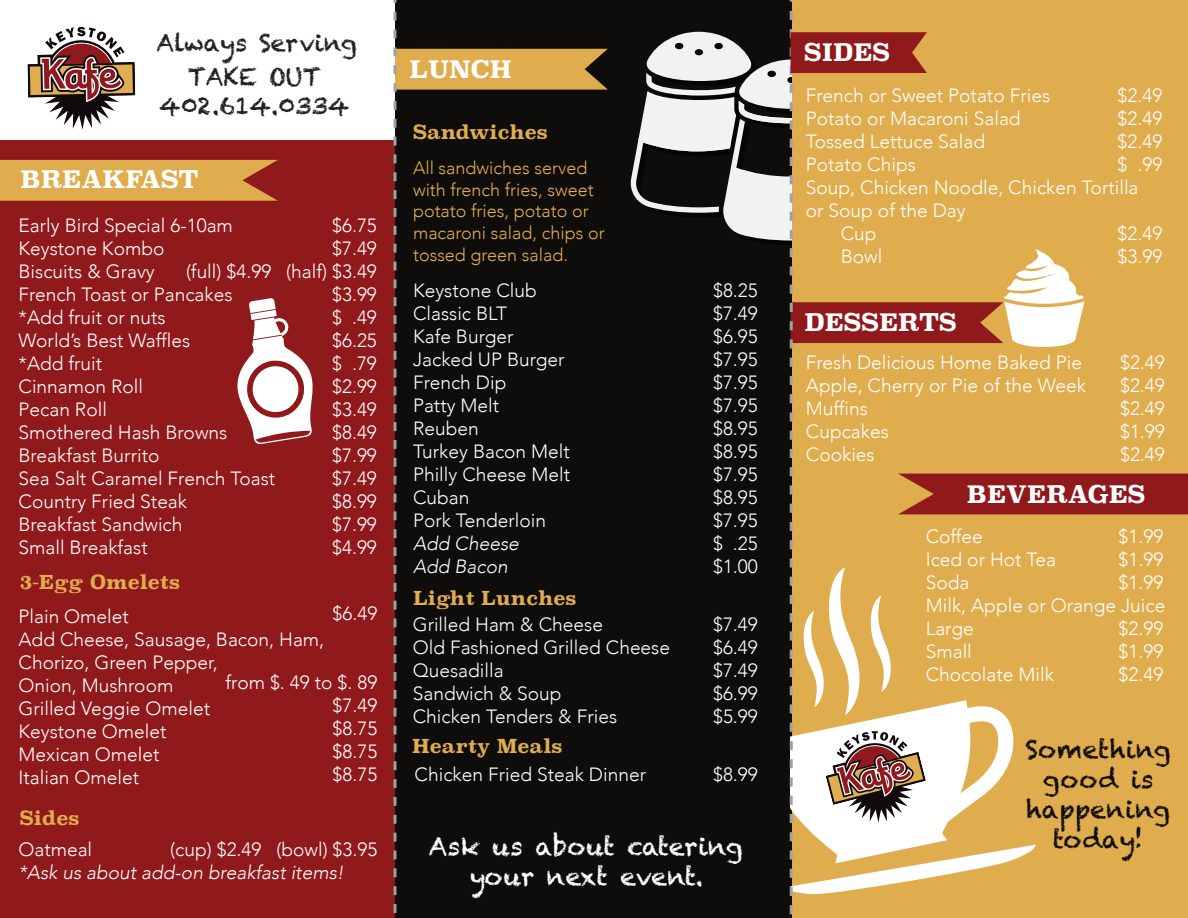
<style>
.page{position:relative;width:1188px;height:918px;background:#fff}
.page>*{position:absolute;margin:0;border:0;box-sizing:border-box;transform-origin:0 0}
.t1{font:25.2px/30.2px "Chalkduster";color:#fff;text-align:center}
.t2{font:25.2px/30.2px "Chalkduster";color:#0f0d0c;text-align:center}
.t3{font:700 24px "Superclarendon";color:#fff}
.t4{font:24px/28.8px "Chalkduster";color:#231f20;text-align:center}
.t5{font:300 19.2px/23px "Avenir";color:#fff}
.t6{font:700 19.2px "Superclarendon";color:#e0ad4e}
.t7{font:italic 300 19.2px/23px "Avenir";color:#fff}
.t8{font:300 18px/21.6px "Avenir";color:#e0ad4e}
</style>
<div class="page">
<div style="left:0;top:141px;width:395px;height:777px;background:#90191c"></div>
<div style="left:395px;top:0;width:397px;height:918px;background:#0f0d0c"></div>
<div style="left:792px;top:0;width:396px;height:918px;background:#e0ad4e"></div>
<svg style="left:27px;top:27px;width:108px;height:103px"></svg>
<svg style="left:237px;top:298px;width:76px;height:146px"></svg>
<svg style="left:394px;top:12px;width:2px;height:9px"></svg>
<svg style="left:394px;top:30px;width:2px;height:8px"></svg>
<svg style="left:394px;top:47px;width:214px;height:45px;background:#c29646"></svg>
<svg style="left:394px;top:101px;width:2px;height:9px"></svg>
<svg style="left:394px;top:119px;width:2px;height:9px"></svg>
<svg style="left:394px;top:137px;width:2px;height:9px"></svg>
<svg style="left:394px;top:154px;width:2px;height:9px"></svg>
<svg style="left:394px;top:172px;width:2px;height:9px"></svg>
<svg style="left:394px;top:190px;width:2px;height:9px"></svg>
<svg style="left:394px;top:208px;width:2px;height:9px"></svg>
<svg style="left:394px;top:226px;width:2px;height:9px"></svg>
<svg style="left:394px;top:244px;width:2px;height:9px"></svg>
<svg style="left:394px;top:262px;width:2px;height:8px"></svg>
<svg style="left:394px;top:279px;width:2px;height:9px"></svg>
<svg style="left:394px;top:297px;width:2px;height:9px"></svg>
<svg style="left:394px;top:315px;width:2px;height:9px"></svg>
<svg style="left:394px;top:333px;width:2px;height:9px"></svg>
<svg style="left:394px;top:351px;width:2px;height:9px"></svg>
<svg style="left:394px;top:369px;width:2px;height:9px"></svg>
<svg style="left:394px;top:386px;width:2px;height:9px"></svg>
<svg style="left:394px;top:404px;width:2px;height:9px"></svg>
<svg style="left:394px;top:422px;width:2px;height:9px"></svg>
<svg style="left:394px;top:440px;width:2px;height:9px"></svg>
<svg style="left:394px;top:458px;width:2px;height:9px"></svg>
<svg style="left:394px;top:476px;width:2px;height:9px"></svg>
<svg style="left:394px;top:494px;width:2px;height:8px"></svg>
<svg style="left:394px;top:511px;width:2px;height:9px"></svg>
<svg style="left:394px;top:529px;width:2px;height:9px"></svg>
<svg style="left:394px;top:547px;width:2px;height:9px"></svg>
<svg style="left:394px;top:565px;width:2px;height:9px"></svg>
<svg style="left:394px;top:583px;width:2px;height:9px"></svg>
<svg style="left:394px;top:601px;width:2px;height:9px"></svg>
<svg style="left:394px;top:618px;width:2px;height:9px"></svg>
<svg style="left:394px;top:636px;width:2px;height:9px"></svg>
<svg style="left:394px;top:654px;width:2px;height:9px"></svg>
<svg style="left:394px;top:672px;width:2px;height:9px"></svg>
<svg style="left:394px;top:690px;width:2px;height:9px"></svg>
<svg style="left:394px;top:708px;width:2px;height:9px"></svg>
<svg style="left:394px;top:726px;width:2px;height:9px"></svg>
<svg style="left:394px;top:743px;width:2px;height:9px"></svg>
<svg style="left:394px;top:761px;width:2px;height:9px"></svg>
<svg style="left:394px;top:779px;width:2px;height:9px"></svg>
<svg style="left:394px;top:797px;width:2px;height:9px"></svg>
<svg style="left:394px;top:815px;width:2px;height:9px"></svg>
<svg style="left:394px;top:833px;width:2px;height:9px"></svg>
<svg style="left:394px;top:851px;width:2px;height:8px"></svg>
<svg style="left:394px;top:868px;width:2px;height:9px"></svg>
<svg style="left:394px;top:886px;width:2px;height:9px"></svg>
<svg style="left:394px;top:904px;width:2px;height:9px"></svg>
<svg style="left:790px;top:11px;width:3px;height:9px"></svg>
<svg style="left:790px;top:358px;width:3px;height:9px"></svg>
<svg style="left:790px;top:376px;width:3px;height:9px"></svg>
<svg style="left:790px;top:394px;width:3px;height:9px"></svg>
<svg style="left:790px;top:412px;width:3px;height:10px"></svg>
<svg style="left:790px;top:431px;width:3px;height:9px"></svg>
<svg style="left:790px;top:449px;width:3px;height:9px"></svg>
<svg style="left:790px;top:467px;width:3px;height:9px"></svg>
<svg style="left:790px;top:485px;width:3px;height:10px"></svg>
<svg style="left:790px;top:504px;width:3px;height:9px"></svg>
<svg style="left:790px;top:522px;width:3px;height:9px"></svg>
<svg style="left:790px;top:540px;width:3px;height:9px"></svg>
<svg style="left:789px;top:558px;width:247px;height:338px"></svg>
<svg style="left:790px;top:905px;width:3px;height:10px"></svg>
<svg style="left:0;top:160px;width:278px;height:41px;background:#daa24a"></svg>
<svg style="left:631px;top:29px;width:454px;height:320px"></svg>
<div style="left:899px;top:474px;width:289px;height:40px;background:#90191c"></div>
<p class="t4" style="left:157px;top:28px;width:202px">Always Serving</p>
<p class="t4" style="left:159px;top:63px;width:192px">TAKE OUT<br>402.614.0334</p>
<p class="t3" style="left:20px;top:161px;width:180px">BREAKFAST</p>
<p class="t5" style="left:186px;top:214px;width:192px;text-align:right">$6.75<br>$7.49<br>(full) $4.99 (half) $3.49 $3.99<br>$ .49<br>$6.25<br>$ .79<br>$2.99<br>$3.49<br>$8.49<br>$7.99<br>$7.49<br>$8.99<br>$7.99<br>$4.99</p>
<p class="t5" style="left:19px;top:214px;width:258px">Early Bird Special 6-10am<br>Keystone Kombo<br>Biscuits &amp; Gravy<br>French Toast or Pancakes *Add fruit or nuts<br>World’s Best Waffles<br>*Add fruit<br>Cinnamon Roll<br>Pecan Roll<br>Smothered Hash Browns<br>Breakfast Burrito<br>Sea Salt Caramel French Toast<br>Country Fried Steak<br>Breakfast Sandwich<br>Small Breakfast</p>
<p class="t6" style="left:20px;top:568px;width:162px">3-Egg Omelets</p>
<p class="t5" style="left:333px;top:602px;width:46px">$6.49</p>
<p class="t5" style="left:19px;top:605px;width:307px">Plain Omelet<br>Add Cheese, Sausage, Bacon, Ham,<br>Chorizo, Green Pepper,<br>Onion, Mushroom<br>Grilled Veggie Omelet<br>Keystone Omelet<br>Mexican Omelet<br>Italian Omelet</p>
<p class="t5" style="left:333px;top:671px;width:46px;text-align:justify;text-indent:-107px">from $. 49 to $. 89 $7.49 $8.75 $8.75 $8.75</p>
<p class="t3" style="left:410px;top:51px;width:104px">LUNCH</p>
<p class="t6" style="left:413px;top:117px;width:136px">Sandwiches</p>
<p class="t8" style="left:413px;top:157px;width:193px">All sandwiches served with french fries, sweet potato fries, potato or macaroni salad, chips or tossed green salad.</p>
<p class="t5" style="left:413px;top:279px;width:159px">Keystone Club<br>Classic BLT<br>Kafe Burger<br>Jacked UP Burger<br>French Dip<br>Patty Melt<br>Reuben<br>Turkey Bacon Melt<br>Philly Cheese Melt<br>Cuban<br>Pork Tenderloin</p>
<p class="t7" style="left:413px;top:532px;width:107px">Add Cheese<br>Add Bacon</p>
<p class="t5" style="left:713px;top:279px;width:46px;text-align:justify">$8.25 $7.49 $6.95 $7.95 $7.95 $7.95 $8.95 $8.95 $7.95 $8.95 $7.95 $ .25 $1.00</p>
<p class="t6" style="left:413px;top:584px;width:165px">Light Lunches</p>
<p class="t5" style="left:413px;top:613px;width:259px">Grilled Ham &amp; Cheese<br>Old Fashioned Grilled Cheese<br>Quesadilla<br>Sandwich &amp; Soup<br>Chicken Tenders &amp; Fries</p>
<p class="t5" style="left:713px;top:613px;width:46px;text-align:justify">$7.49 $6.49 $7.49 $6.99 $5.99</p>
<p class="t6" style="left:412px;top:731px;width:152px">Hearty Meals</p>
<p class="t5" style="left:415px;top:763px;width:233px">Chicken Fried Steak Dinner</p>
<p class="t5" style="left:713px;top:763px;width:46px">$8.99</p>
<p class="t6" style="left:20px;top:803px;width:61px">Sides</p>
<p class="t5" style="left:18px;top:838px;width:75px">Oatmeal</p>
<p class="t7" style="left:18px;top:861px;width:327px">*Ask us about add-on breakfast items!</p>
<p class="t5" style="left:170px;top:838px;width:209px">(cup) $2.49 (bowl) $3.95</p>
<h1 class="t1" style="left:429px;top:831px;width:316px">Ask us about catering your next event.</h1>
<p class="t3" style="left:804px;top:35px;width:88px">SIDES</p>
<p class="t5" style="left:806px;top:84px;width:246px">French or Sweet Potato Fries</p>
<p class="t5" style="left:806px;top:107px;width:216px">Potato or Macaroni Salad</p>
<p class="t5" style="left:806px;top:130px;width:181px">Tossed Lettuce Salad</p>
<p class="t5" style="left:806px;top:153px;width:112px">Potato Chips</p>
<p class="t5" style="left:806px;top:176px;width:334px">Soup, Chicken Noodle, Chicken Tortilla</p>
<p class="t5" style="left:806px;top:199px;width:161px">or Soup of the Day</p>
<p class="t5" style="left:841px;top:222px;width:37px">Cup</p>
<p class="t5" style="left:841px;top:245px;width:43px">Bowl</p>
<p class="t5" style="left:1118px;top:84px;width:46px;text-align:justify">$2.49 $2.49 $2.49 $ .99</p>
<p class="t5" style="left:1118px;top:222px;width:46px">$2.49 $3.99</p>
<p class="t3" style="left:805px;top:305px;width:154px">DESSERTS</p>
<p class="t5" style="left:806px;top:351px;width:282px">Fresh Delicious Home Baked Pie<br>Apple, Cherry or Pie of the Week<br>Muffins<br>Cupcakes<br>Cookies</p>
<p class="t5" style="left:1120px;top:351px;width:46px;text-align:justify">$2.49 $2.49 $2.49 $1.99 $2.49</p>
<p class="t3" style="left:967px;top:477px;width:180px">BEVERAGES</p>
<p class="t5" style="left:1119px;top:525px;width:46px;text-align:justify">$1.99 $1.99 $1.99</p>
<p class="t5" style="left:1119px;top:617px;width:46px;text-align:justify">$2.99 $1.99 $2.49</p>
<p class="t5" style="left:926px;top:525px;width:241px">Coffee<br>Iced or Hot Tea<br>Soda<br>Milk, Apple or Orange Juice<br>Large<br>Small<br>Chocolate Milk</p>
<h1 class="t2" style="left:1026px;top:734px;width:147px">Something good is happening today!</h1>
</div>
